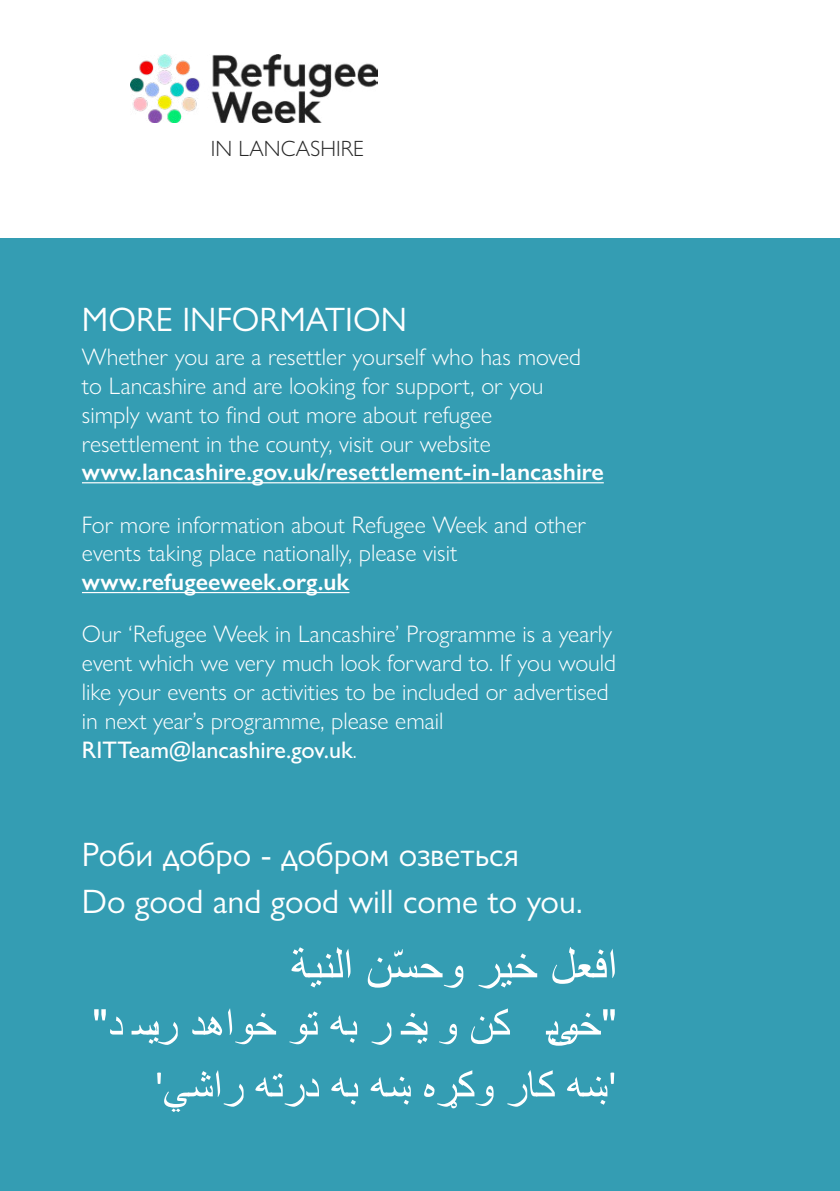
<style>
.page{position:relative;width:840px;height:1191px;background:#fff}
.page>*{position:absolute;margin:0;border:0;box-sizing:border-box;transform-origin:0 0}
.t1{font:34px/46.4px "Gill Sans Nova";color:#fff}
.t2{font:300 24px/28.8px "Gill Sans Nova";color:#fff}
.t3{font:600 24px "Gill Sans Nova";color:#fff}
.t4{font:300 22.2px "Gill Sans Nova";color:#292929}
.s1{font-weight:500}
</style>
<div class="page">
<div style="left:0;top:238px;width:839px;height:953px;background:#349db3"></div>
<hr style="left:82px;top:482px;width:521px;height:1px;background:#fff">
<hr style="left:82px;top:592px;width:267px;height:1px;background:#fff">
<svg style="left:291px;top:947px;width:59px;height:40px"></svg>
<svg style="left:367px;top:949px;width:96px;height:38px"></svg>
<svg style="left:478px;top:953px;width:59px;height:35px"></svg>
<svg style="left:552px;top:947px;width:62px;height:36px"></svg>
<svg style="left:545px;top:1009px;width:69px;height:36px"></svg>
<svg style="left:439px;top:1023px;width:17px;height:21px"></svg>
<svg style="left:471px;top:1008px;width:38px;height:36px"></svg>
<svg style="left:400px;top:1012px;width:27px;height:32px"></svg>
<svg style="left:371px;top:1022px;width:20px;height:22px"></svg>
<svg style="left:330px;top:1015px;width:27px;height:28px"></svg>
<svg style="left:289px;top:1011px;width:28px;height:33px"></svg>
<svg style="left:228px;top:1008px;width:48px;height:36px"></svg>
<svg style="left:192px;top:1016px;width:30px;height:19px"></svg>
<svg style="left:131px;top:1021px;width:47px;height:23px"></svg>
<svg style="left:94px;top:1009px;width:29px;height:25px"></svg>
<svg style="left:507px;top:1070px;width:47px;height:36px"></svg>
<svg style="left:567px;top:1072px;width:47px;height:32px"></svg>
<svg style="left:424px;top:1070px;width:69px;height:38px"></svg>
<svg style="left:255px;top:1073px;width:64px;height:33px"></svg>
<svg style="left:331px;top:1077px;width:27px;height:27px"></svg>
<svg style="left:370px;top:1076px;width:40px;height:28px"></svg>
<svg style="left:157px;top:1070px;width:86px;height:42px"></svg>
<img style="left:130px;top:54px;width:247px;height:68px">
<p class="t4" style="left:211px;top:135px;width:154px">IN LANCASHIRE</p>
<h1 class="t1" style="left:82px;top:295px;width:326px">MORE INFORMATION</h1>
<p class="t2" style="left:82px;top:342px;width:500px">Whether you are a resettler yourself who has moved to Lancashire and are looking for support, or you simply want to find out more about refugee resettlement in the county, visit our website</p>
<p class="t3" style="left:82px;top:457px;width:523px">www.lancashire.gov.uk/resettlement-in-lancashire</p>
<p class="t2" style="left:82px;top:510px;width:505px">For more information about Refugee Week and other events taking place nationally, please visit</p>
<p class="t3" style="left:82px;top:567px;width:269px">www.refugeeweek.org.uk</p>
<p class="t2" style="left:82px;top:619px;width:535px">Our ‘Refugee Week in Lancashire’ Programme is a yearly event which we very much look forward to. If you would like your events or activities to be included or advertised in next year’s programme, please email <span class="s1">RITTeam@lancashire.gov.uk</span>.</p>
<h1 class="t1" style="left:82px;top:831px;width:502px">Роби добро - добром озветься<br>Do good and good will come to you.</h1>
</div>
